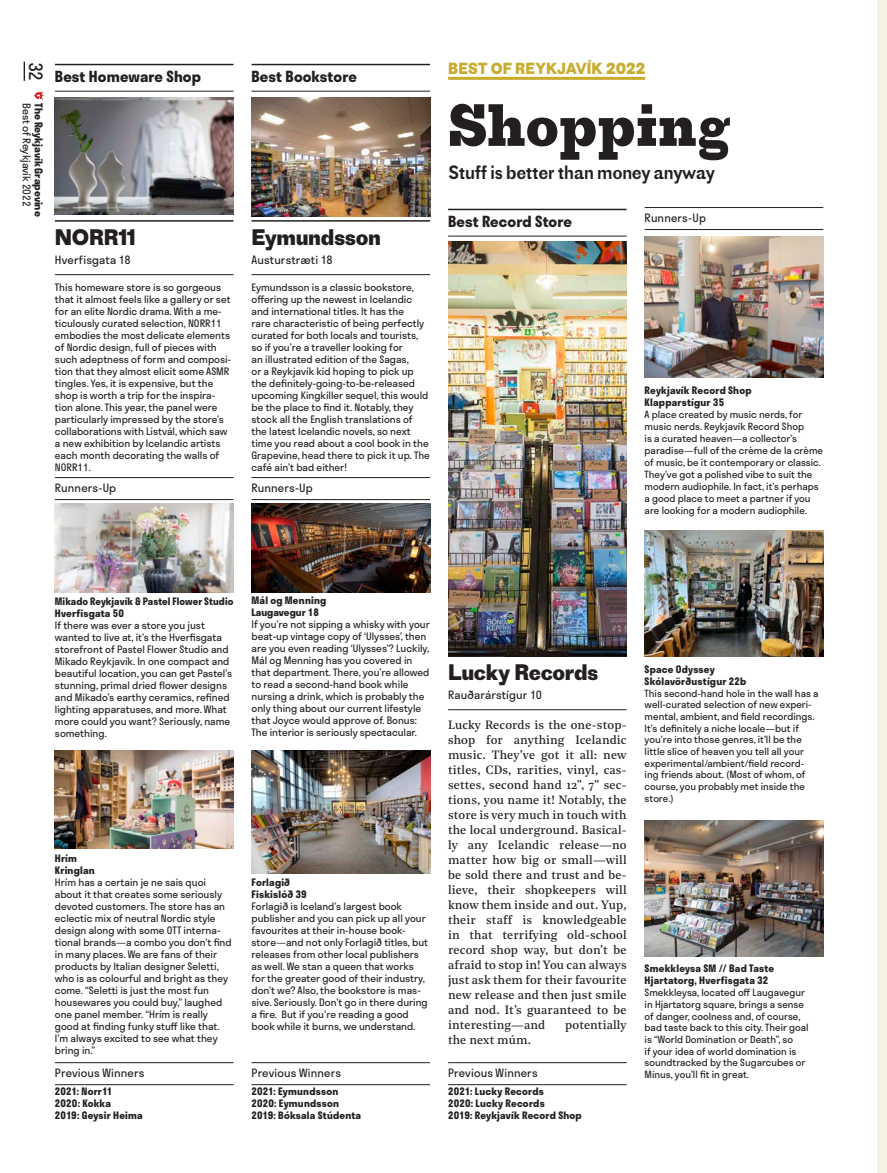
<style>
.page{position:relative;width:887px;height:1173px;background:#fff}
.page>*{position:absolute;margin:0;border:0;box-sizing:border-box;transform-origin:0 0}
.t1{font:700 55.5px "Proto Slab";color:#231f20}
.t2{font:700 21px "Proto Grotesk";letter-spacing:-.02em;color:#231f20}
.t3{font:18px "Proto Grotesk";letter-spacing:-.02em;color:#231f20;scale:.95 1}
.t4{font:18px "Stratos";color:#231f20}
.t5{font:700 15px "Stratos";letter-spacing:.005em;color:#231f20}
.t6{font:700 15px "Proto Grotesk";letter-spacing:.01em;color:#c8ac30;scale:.95 1}
.t7{font:12px/15px "Noe Text";letter-spacing:.01em;color:#231f20;text-align:justify}
.t8{font:11.25px "Stratos";letter-spacing:.015em;color:#231f20}
.t9{font:700 10.5px "Stratos";letter-spacing:-.005em;color:#231f20}
.t10{font:10.5px "Stratos";letter-spacing:-.01em;color:#231f20}
.t11{font:10.05px/12px "Stratos";color:#231f20}
.t12{font:700 10.05px/12px "Stratos";letter-spacing:.02em;color:#231f20}
.t13{font:700 10.05px/12px "Stratos";color:#231f20}
.t14{font:9.75px/11.7px "Stratos";color:#231f20}
</style>
<div class="page">
<div style="left:877px;top:0;width:10px;height:1173px;background:#f8f2e4"></div>
<svg style="left:34px;top:92px;width:9px;height:7px"></svg>
<svg style="left:24px;top:62px;width:1px;height:19px"></svg>
<hr style="left:55px;top:64px;width:178px;height:1px;background:#231f20">
<hr style="left:55px;top:91px;width:178px;height:1px;background:#231f20">
<hr style="left:55px;top:220px;width:178px;height:2px;background:#231f20">
<hr style="left:55px;top:274px;width:178px;height:1px;background:#231f20">
<hr style="left:55px;top:477px;width:178px;height:1px;background:#231f20">
<hr style="left:55px;top:499px;width:178px;height:1px;background:#231f20">
<hr style="left:55px;top:1062px;width:178px;height:1px;background:#231f20">
<hr style="left:55px;top:1084px;width:178px;height:1px;background:#231f20">
<img style="left:55px;top:97px;width:178px;height:117px">
<img style="left:55px;top:504px;width:178px;height:88px">
<img style="left:55px;top:751px;width:178px;height:98px">
<hr style="left:251px;top:64px;width:179px;height:1px;background:#231f20">
<hr style="left:251px;top:91px;width:179px;height:1px;background:#231f20">
<hr style="left:251px;top:220px;width:179px;height:2px;background:#231f20">
<hr style="left:251px;top:274px;width:179px;height:1px;background:#231f20">
<hr style="left:251px;top:477px;width:179px;height:1px;background:#231f20">
<hr style="left:251px;top:499px;width:179px;height:1px;background:#231f20">
<hr style="left:251px;top:1062px;width:179px;height:1px;background:#231f20">
<hr style="left:251px;top:1084px;width:179px;height:1px;background:#231f20">
<img style="left:251px;top:97px;width:179px;height:119px">
<img style="left:251px;top:504px;width:179px;height:88px">
<img style="left:251px;top:750px;width:179px;height:123px">
<hr style="left:448px;top:209px;width:178px;height:1px;background:#231f20">
<hr style="left:448px;top:236px;width:178px;height:1px;background:#231f20">
<hr style="left:448px;top:655px;width:178px;height:2px;background:#231f20">
<hr style="left:448px;top:709px;width:178px;height:1px;background:#231f20">
<hr style="left:448px;top:1062px;width:178px;height:1px;background:#231f20">
<hr style="left:448px;top:1084px;width:178px;height:1px;background:#231f20">
<img style="left:448px;top:242px;width:178px;height:414px">
<hr style="left:644px;top:207px;width:179px;height:1px;background:#231f20">
<hr style="left:644px;top:229px;width:179px;height:1px;background:#231f20">
<img style="left:644px;top:236px;width:179px;height:142px">
<img style="left:644px;top:530px;width:179px;height:126px">
<img style="left:644px;top:821px;width:179px;height:135px">
<hr style="left:448px;top:77px;width:197px;height:3px;background:#c8ac30">
<h3 class="t4" style="left:50px;top:62px;width:21px;rotate:90deg">32</h3>
<h3 class="t5" style="left:55px;top:64px;width:147px">Best Homeware Shop</h3>
<p class="t10" style="left:35px;top:103px;width:105px;rotate:90deg">Best of Reykjavík 2022</p>
<p class="t9" style="left:47px;top:103px;width:115px;rotate:90deg">The Reykjavík Grapevine</p>
<h2 class="t2" style="left:55px;top:222px;width:82px">NORR11</h2>
<p class="t8" style="left:55px;top:250px;width:77px">Hverfisgata 18</p>
<p class="t11" style="left:55px;top:281px;width:178px">This homeware store is so gorgeous that it almost feels like a gallery or set for an elite Nordic drama. With a me&shy;ticulously curated selection, NORR11 embodies the most delicate elements of Nordic design, full of pieces with such adeptness of form and composi&shy;tion that they almost elicit some ASMR tingles. Yes, it is expensive, but the shop is worth a trip for the inspira&shy;tion alone. This year, the panel were particularly impressed by the store’s collaborations with Listvál, which saw a new exhibition by Icelandic artists each month decorating the walls of NORR11.</p>
<p class="t8" style="left:55px;top:478px;width:63px">Runners-Up</p>
<h3 class="t5" style="left:251px;top:64px;width:107px">Best Bookstore</h3>
<h2 class="t2" style="left:251px;top:222px;width:131px">Eymundsson</h2>
<p class="t8" style="left:251px;top:250px;width:83px">Austurstræti 18</p>
<p class="t11" style="left:251px;top:281px;width:180px">Eymundsson is a classic bookstore, offering up the newest in Icelandic and international titles. It has the<br>rare characteristic of being perfectly curated for both locals and tourists, so if you’re a traveller looking for<br>an illustrated edition of the Sagas,<br>or a Reykjavík kid hoping to pick up the definitely-going-to-be-released upcoming Kingkiller sequel, this would be the place to find it. Notably, they stock all the English translations of the latest Icelandic novels, so next time you read about a cool book in the Grapevine, head there to pick it up. The café ain’t bad either!</p>
<p class="t8" style="left:251px;top:478px;width:63px">Runners-Up</p>
<h3 class="t6" style="left:448px;top:58px;width:209px">BEST OF REYKJAVÍK 2022</h3>
<h1 class="t1" style="left:448px;top:86px;width:284px">Shopping</h1>
<h3 class="t3" style="left:448px;top:159px;width:282px">Stuff is better than money anyway</h3>
<h3 class="t5" style="left:448px;top:209px;width:125px">Best Record Store</h3>
<p class="t8" style="left:644px;top:208px;width:63px">Runners-Up</p>
<p class="t12" style="left:644px;top:384px;width:108px">Reykjavík Record Shop<br>Klapparstígur 35</p>
<p class="t14" style="left:644px;top:408px;width:180px">A place created by music nerds, for music nerds. Reykjavík Record Shop<br>is a curated heaven—a collector’s paradise—full of the crème de la crème of music, be it contemporary or classic.<br>They’ve got a polished vibe to suit the modern audiophile. In fact, it’s perhaps a good place to meet a partner if you are looking for a modern audiophile.</p>
<p class="t12" style="left:55px;top:594px;width:180px">Mikado Reykjavík &amp; Pastel Flower Studio<br>Hverfisgata 50</p>
<p class="t11" style="left:55px;top:618px;width:179px">If there was ever a store you just wanted to live at, it’s the Hverfisgata storefront of Pastel Flower Studio and Mikado Reykjavík. In one compact and beautiful location, you can get Pastel’s stunning, primal dried flower designs and Mikado’s earthy ceramics, refined lighting apparatuses, and more. What more could you want? Seriously, name something.</p>
<p class="t12" style="left:55px;top:852px;width:41px">Hrím<br>Kringlan</p>
<p class="t11" style="left:55px;top:876px;width:178px">Hrím has a certain je ne sais quoi about it that creates some seriously devoted customers. The store has an eclectic mix of neutral Nordic style design along with some OTT interna&shy;tional brands—a combo you don’t find in many places. We are fans of their products by Italian designer Seletti, who is as colourful and bright as they come. “Seletti is just the most fun housewares you could buy,” laughed one panel member. “Hrím is really good at finding funky stuff like that.<br>I’m always excited to see what they bring in.”</p>
<p class="t8" style="left:55px;top:1063px;width:91px">Previous Winners</p>
<p class="t12" style="left:55px;top:1084px;width:89px">2021: Norr11<br>2020: Kokka<br>2019: Geysir Heima</p>
<p class="t13" style="left:251px;top:594px;width:76px">Mál og Menning<br>Laugavegur 18</p>
<p class="t11" style="left:251px;top:618px;width:180px">If you’re not sipping a whisky with your beat-up vintage copy of ‘Ulysses’, then are you even reading ‘Ulysses’? Luckily, Mál og Menning has you covered in that department. There, you’re allowed to read a second-hand book while nursing a drink, which is probably the only thing about our current lifestyle that Joyce would approve of. Bonus:<br>The interior is seriously spectacular.</p>
<p class="t12" style="left:251px;top:876px;width:57px">Forlagið<br>Fiskislóð 39</p>
<p class="t11" style="left:251px;top:900px;width:178px">Forlagið is Iceland’s largest book publisher and you can pick up all your favourites at their in-house book&shy;store—and not only Forlagið titles, but releases from other local publishers as well. We stan a queen that works for the greater good of their industry, don’t we? Also, the bookstore is mas&shy;sive. Seriously. Don’t go in there during a fire. But if you're reading a good book while it burns, we understand.</p>
<p class="t8" style="left:251px;top:1063px;width:91px">Previous Winners</p>
<p class="t12" style="left:251px;top:1084px;width:111px">2021: Eymundsson<br>2020: Eymundsson<br>2019: Bóksala Stúdenta</p>
<h2 class="t2" style="left:448px;top:657px;width:152px">Lucky Records</h2>
<p class="t8" style="left:448px;top:685px;width:95px">Rauðarárstígur 10</p>
<p class="t7" style="left:448px;top:717px;width:180px">Lucky Records is the one-stop&shy;shop for anything Icelandic music. They’ve got it all: new titles, CDs, rarities, vinyl, cas&shy;settes, second hand 12", 7" sec&shy;tions, you name it! Notably, the store is very much in touch with the local underground. Basical&shy;ly any Icelandic release—no matter how big or small—will be sold there and trust and be&shy;lieve, their shopkeepers will know them inside and out. Yup, their staff is knowledgeable in that terrifying old-school record shop way, but don’t be afraid to stop in! You can always just ask them for their favourite new release and then just smile and nod. It’s guaranteed to be interesting—and</p>
<p class="t7" style="left:565px;top:1017px;width:63px">potentially</p>
<p class="t7" style="left:448px;top:1032px;width:84px">the next múm.</p>
<p class="t8" style="left:448px;top:1063px;width:91px">Previous Winners</p>
<p class="t12" style="left:448px;top:1084px;width:135px">2021: Lucky Records<br>2020: Lucky Records<br>2019: Reykjavík Record Shop</p>
<p class="t12" style="left:644px;top:663px;width:103px">Space Odyssey<br>Skólavörðustígur 22b</p>
<p class="t14" style="left:644px;top:687px;width:175px">This second-hand hole in the wall has a well-curated selection of new experi&shy;mental, ambient, and field recordings.<br>It’s definitely a niche locale—but if you’re into those genres, it’ll be the little slice of heaven you tell all your experimental/ambient/field record&shy;ing friends about. (Most of whom, of course, you probably met inside the store.)</p>
<p class="t12" style="left:644px;top:962px;width:131px">Smekkleysa SM // Bad Taste<br>Hjartatorg, Hverfisgata 32</p>
<p class="t14" style="left:644px;top:986px;width:165px">Smekkleysa, located off Laugavegur in Hjartatorg square, brings a sense of danger, coolness and, of course, bad taste back to this city. Their goal is “World Domination or Death”, so<br>if your idea of world domination is soundtracked by the Sugarcubes or Mínus, you’ll fit in great.</p>
</div>
